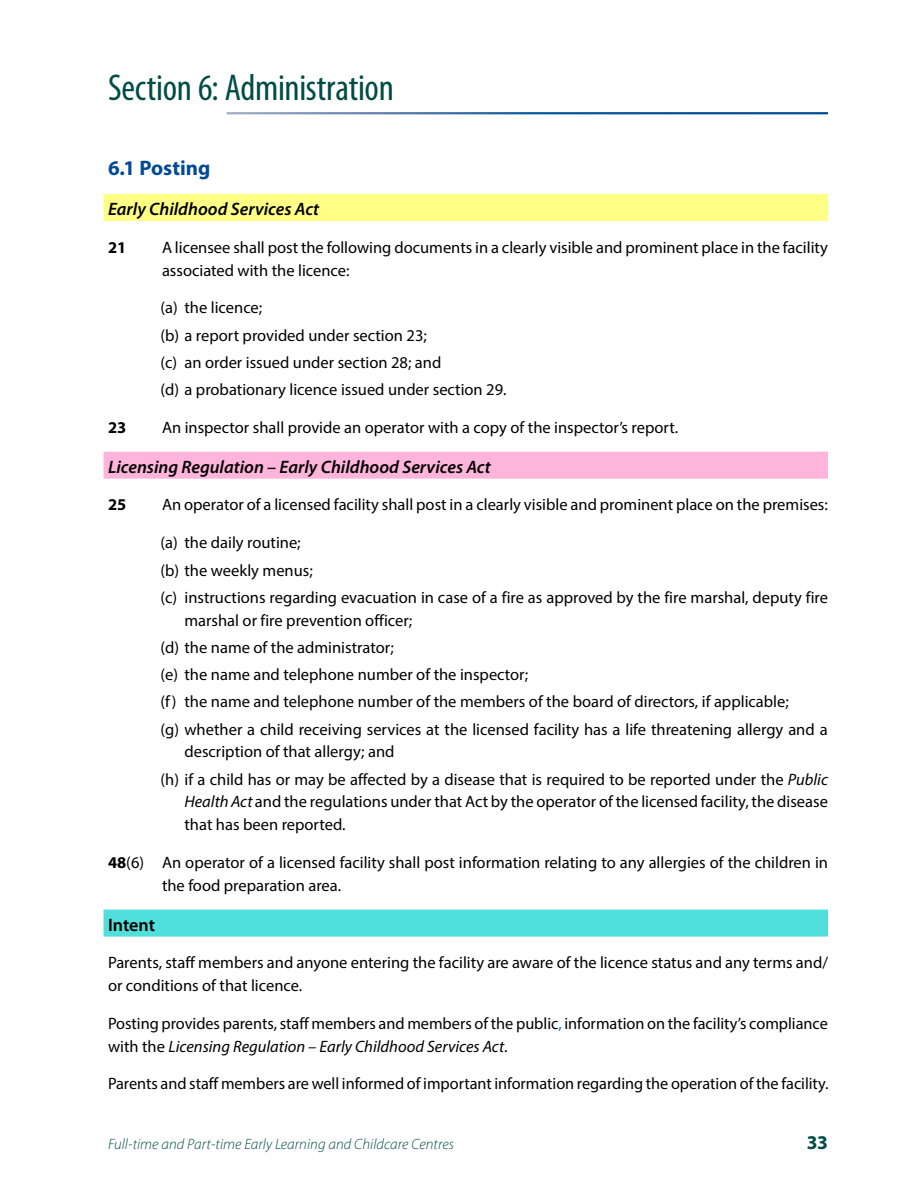
<style>
.page{position:relative;width:918px;height:1188px;background:#fff}
.page>*{position:absolute;margin:0;border:0;box-sizing:border-box;transform-origin:0 0}
.t1{font:condensed 37.5px "Myriad Pro";letter-spacing:-.005em;color:#004c45}
.t2{font:700 21px "Myriad Pro";letter-spacing:-.005em;color:#004a97}
.t3{font:700 19.5px "Myriad Pro";color:#004c45}
.t4{font:italic 600 18px "Myriad Pro";color:#000}
.t5{font:600 18px "Myriad Pro";letter-spacing:-.005em;color:#000}
.t6{font:16.5px/27.3px "Myriad Pro";color:#000}
.t7{font:700 16.5px "Myriad Pro";color:#000}
.t8{font:italic 300 15px "Myriad Pro";letter-spacing:.005em;color:#004c45}
.s1{font-style:italic}
.s2{font-weight:700}
.s3{color:#0070c4}
</style>
<div class="page">
<div style="left:104px;top:194px;width:724px;height:27px;background:#ffff86"></div>
<div style="left:104px;top:452px;width:724px;height:27px;background:#ffb4db"></div>
<div style="left:104px;top:910px;width:724px;height:27px;background:#50dfda"></div>
<h1 class="t1" style="left:108px;top:67px;width:287px">Section 6: Administration</h1>
<p class="t2" style="left:108px;top:154px;width:104px">6.1 Posting</p>
<p class="t4" style="left:108px;top:197px;width:213px">Early Childhood Services Act</p>
<p class="t7" style="left:108px;top:236px;width:20px">21</p>
<p class="t6" style="left:162px;top:236px;width:667px;line-height:22.8px">A licensee shall post the following documents in a clearly visible and prominent place in the facility associated with the licence:</p>
<p class="t6" style="left:161px;top:294px;width:348px">(a) the licence;<br>(b) a report provided under section 23;<br>(c) an order issued under section 28; and<br>(d) a probationary licence issued under section 29.</p>
<p class="t7" style="left:108px;top:417px;width:20px">23</p>
<p class="t6" style="left:162px;top:413px;width:518px">An inspector shall provide an operator with a copy of the inspector’s report.</p>
<p class="t4" style="left:108px;top:455px;width:384px">Licensing Regulation – Early Childhood Services Act</p>
<p class="t7" style="left:108px;top:494px;width:20px">25</p>
<p class="t6" style="left:162px;top:491px;width:667px">An operator of a licensed facility shall post in a clearly visible and prominent place on the premises:</p>
<p class="t6" style="left:161px;top:529px;width:669px">(a) the daily routine;<br>(b) the weekly menus;<br>(c) instructions regarding evacuation in case of a fire as approved by the fire marshal, deputy fire</p>
<p class="t6" style="left:161px;top:606px;width:669px;text-indent:24px">marshal or fire prevention officer;<br>(d) the name of the administrator;<br>(e) the name and telephone number of the inspector;<br>(f) the name and telephone number of the members of the board of directors, if applicable;<br>(g) whether a child receiving services at the licensed facility has a life threatening allergy and a</p>
<p class="t6" style="left:160px;top:738px;width:669px;text-indent:24px">description of that allergy; and<br>(h) if a child has or may be affected by a disease that is required to be reported under the <span class="s1">Public</span></p>
<p class="t6" style="left:184px;top:790px;width:645px;line-height:22.8px"><span class="s1">Health Act</span> and the regulations under that Act by the operator of the licensed facility, the disease that has been reported.</p>
<p class="t6" style="left:162px;top:851px;width:668px;line-height:22.8px;text-indent:-54px"><span class="s2">48</span>(6) An operator of a licensed facility shall post information relating to any allergies of the children in the food preparation area.</p>
<p class="t5" style="left:108px;top:913px;width:49px">Intent</p>
<p class="t6" style="left:108px;top:951px;width:722px;line-height:22.8px">Parents, staff members and anyone entering the facility are aware of the licence status and any terms and/ or conditions of that licence.</p>
<p class="t6" style="left:108px;top:1012px;width:721px;line-height:22.8px">Posting provides parents, staff members and members of the public<span class="s3">,</span> information on the facility’s compliance with the <span class="s1">Licensing Regulation – Early Childhood Services Act</span>.</p>
<p class="t6" style="left:108px;top:1070px;width:722px">Parents and staff members are well informed of important information regarding the operation of the facility.</p>
<p class="t8" style="left:108px;top:1135px;width:347px">Full-time and Part-time Early Learning and Childcare Centres</p>
<p class="t3" style="left:807px;top:1129px;width:23px">33</p>
</div>
